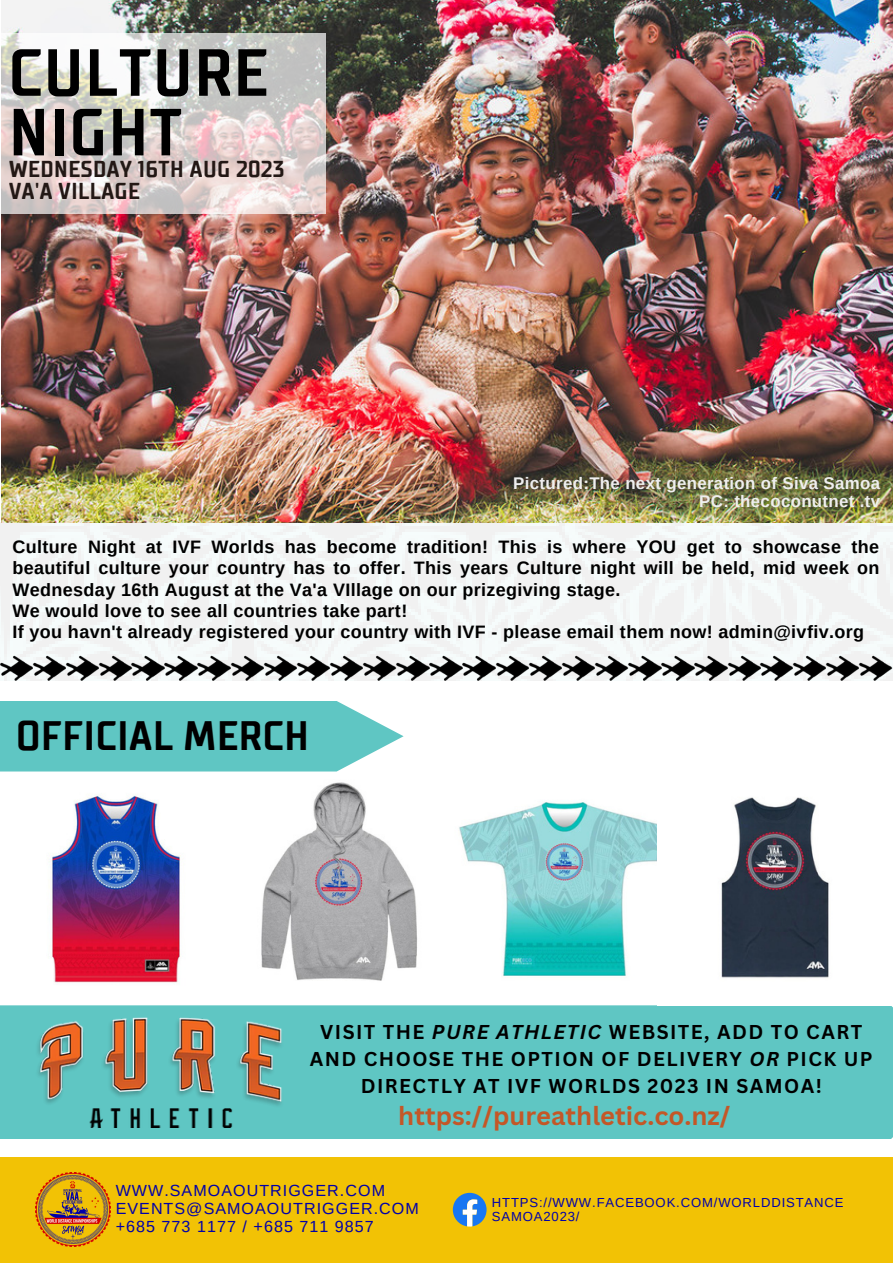
<style>
.page{position:relative;width:893px;height:1264px;background:#fff}
.page>*{position:absolute;margin:0;border:0;box-sizing:border-box;transform-origin:0 0}
.t1{font:700 66.45px "TT Supermolot Condensed";letter-spacing:.025em;color:#000}
.t2{font:700 40.95px "TT Supermolot Condensed";letter-spacing:.025em;color:#000}
.t3{font:700 25.5px "Canva Sans";color:#c45727}
.t4{font:700 22.95px "TT Supermolot Condensed";letter-spacing:.025em;color:#231815}
.t5{font:700 19.5px/27px "Canva Sans";letter-spacing:.075em;color:#000;text-align:center}
.t6{font:700 18px/21.3px "Arimo";letter-spacing:.02em;color:#000;text-align:justify}
.t7{font:700 16.8px "Arimo";letter-spacing:.02em;color:#efefef}
.t8{font:16.05px "Arimo";letter-spacing:.065em;color:#0100a9}
.t9{font:13.05px/14.2px "Arimo";letter-spacing:.065em;color:#0100a9}
.s1{font-style:italic}
</style>
<div class="page">
<div style="left:0;top:1157px;width:892px;height:105px;background:#f2c205"></div>
<img style="left:36px;top:1172px;width:74px;height:74px">
<svg style="left:453px;top:1192px;width:33px;height:34px"></svg>
<img style="left:0;top:0;width:892px;height:655px">
<img style="left:0;top:655px;width:892px;height:25px">
<div style="left:0;top:1005px;width:892px;height:134px;background:#5fc6c3"></div>
<img style="left:36px;top:1017px;width:247px;height:110px">
<svg style="left:0;top:701px;width:403px;height:70px;background:#6bcac7"></svg>
<svg style="left:0;top:33px;width:325px;height:181px;background:#ddd5d2"></svg>
<img style="left:50px;top:795px;width:131px;height:188px">
<img style="left:261px;top:782px;width:156px;height:199px">
<img style="left:459px;top:802px;width:198px;height:174px">
<img style="left:721px;top:797px;width:108px;height:181px">
<p class="t1" style="left:9px;top:29px;width:260px">CULTURE</p>
<p class="t1" style="left:9px;top:89px;width:174px">NIGHT</p>
<p class="t4" style="left:9px;top:154px;width:277px">WEDNESDAY 16TH AUG 2023</p>
<p class="t4" style="left:9px;top:176px;width:132px">VA'A VILLAGE</p>
<p class="t7" style="left:513px;top:474px;width:368px">Pictured:The next generation of Siva Samoa</p>
<p class="t7" style="left:699px;top:491px;width:182px">PC: thecoconutnet .tv</p>
<p class="t6" style="left:12px;top:536px;width:868px">Culture Night at IVF Worlds has become tradition! This is where YOU get to showcase the beautiful culture your country has to offer. This years Culture night will be held, mid week on Wednesday 16th August at the Va'a VIllage on our prizegiving stage.</p>
<p class="t6" style="left:12px;top:600px;width:396px">We would love to see all countries take part!</p>
<p class="t6" style="left:12px;top:621px;width:853px">If you havn't already registered your country with IVF - please email them now! admin@ivfiv.org</p>
<p class="t2" style="left:16px;top:709px;width:294px">OFFICIAL MERCH</p>
<p class="t5" style="left:310px;top:1017px;width:564px">VISIT THE <span class="s1">PURE ATHLETIC</span> WEBSITE, ADD TO CART<br>AND CHOOSE THE OPTION OF DELIVERY <span class="s1">OR</span> PICK UP<br>DIRECTLY AT IVF WORLDS 2023 IN SAMOA!</p>
<p class="t3" style="left:398px;top:1097px;width:334px">https://pureathletic.co.nz/</p>
<p class="t8" style="left:116px;top:1181px;width:271px">WWW.SAMOAOUTRIGGER.COM</p>
<p class="t8" style="left:116px;top:1199px;width:305px">EVENTS@SAMOAOUTRIGGER.COM</p>
<p class="t8" style="left:116px;top:1217px;width:260px">+685 773 1177 / +685 711 9857</p>
<p class="t9" style="left:492px;top:1195px;width:353px">HTTPS://WWW.FACEBOOK.COM/WORLDDISTANCE<br>SAMOA2023/</p>
</div>
